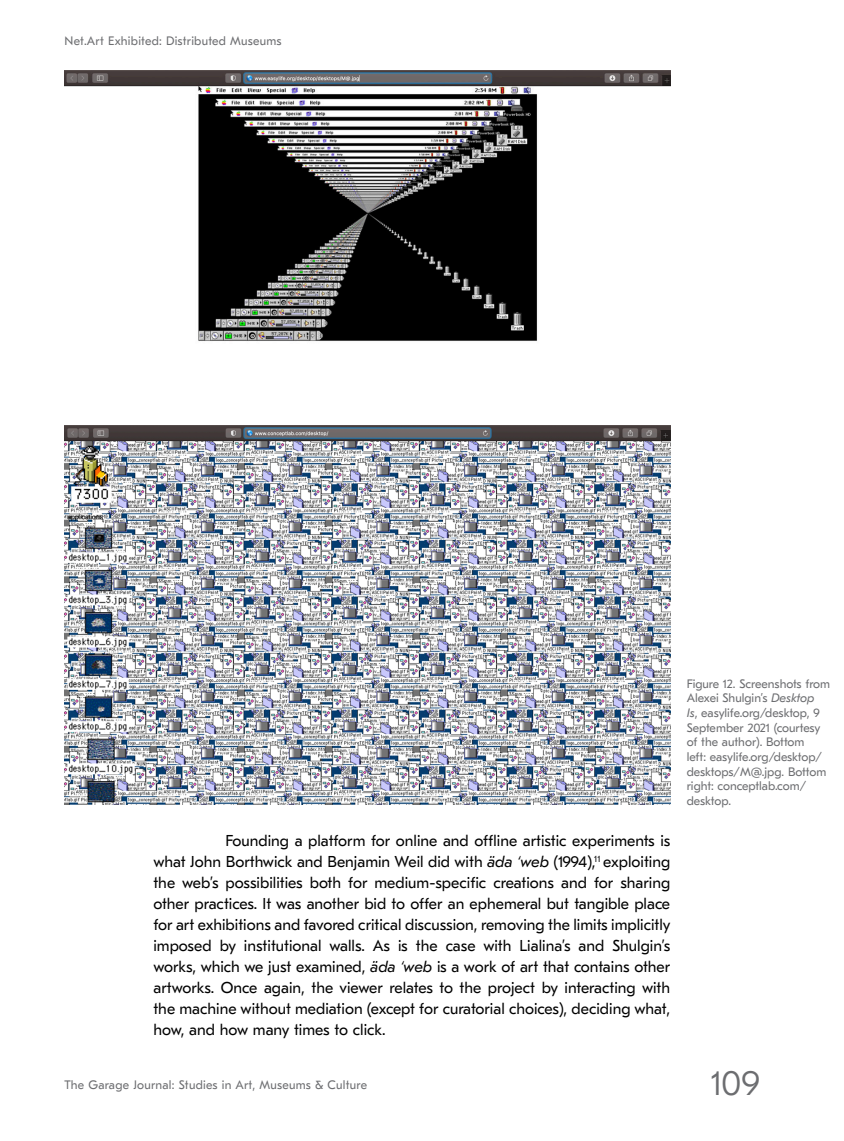
<style>
.page{position:relative;width:844px;height:1141px;background:#fff}
.page>*{position:absolute;margin:0;border:0;box-sizing:border-box;transform-origin:0 0}
.t1{font:300 35px "GT Eesti Pro Text";color:#6c6d70}
.t2{font:15.75px/21px "GT Eesti Pro Text";color:#000;text-align:justify}
.t3{font:12.25px/14.7px "GT Eesti Pro Text";color:#6c6d70}
.t4{font:12.25px "GT Eesti Pro Text";letter-spacing:.02em;color:#6c6d70}
.s1{font-style:italic}
</style>
<div class="page">
<img style="left:64px;top:71px;width:606px;height:270px">
<img style="left:64px;top:426px;width:606px;height:378px">
<p class="t4" style="left:64px;top:34px;width:218px">Net.Art Exhibited: Distributed Museums</p>
<p class="t2" style="left:153px;top:831px;width:518px;text-indent:72px">Founding a platform for online and offline artistic experiments is what John Borthwick and Benjamin Weil did with <span class="s1">äda ‘web</span> (1994),<sup>11</sup> exploiting the web’s possibilities both for medium-specific creations and for sharing other practices. It was another bid to offer an ephemeral but tangible place for art exhibitions and favored critical discussion, removing the limits implicitly imposed by institutional walls. As is the case with Lialina’s and Shulgin’s works, which we just examined, <span class="s1">äda ‘web</span> is a work of art that contains other artworks. Once again, the viewer relates to the project by interacting with the machine without mediation (except for curatorial choices), deciding what, how, and how many times to click.</p>
<p class="t3" style="left:686px;top:676px;width:145px">Figure 12. Screenshots from<br>Alexei Shulgin’s <span class="s1">Desktop<br>Is</span>, easylife.org/desktop, 9<br>September 2021 (courtesy of the author). Bottom<br>left: easylife.org/desktop/ desktops/M@.jpg. Bottom right: conceptlab.com/ desktop.</p>
<p class="t4" style="left:64px;top:1078px;width:304px">The Garage Journal: Studies in Art, Museums &amp; Culture</p>
<h1 class="t1" style="left:710px;top:1063px;width:51px">109</h1>
</div>
